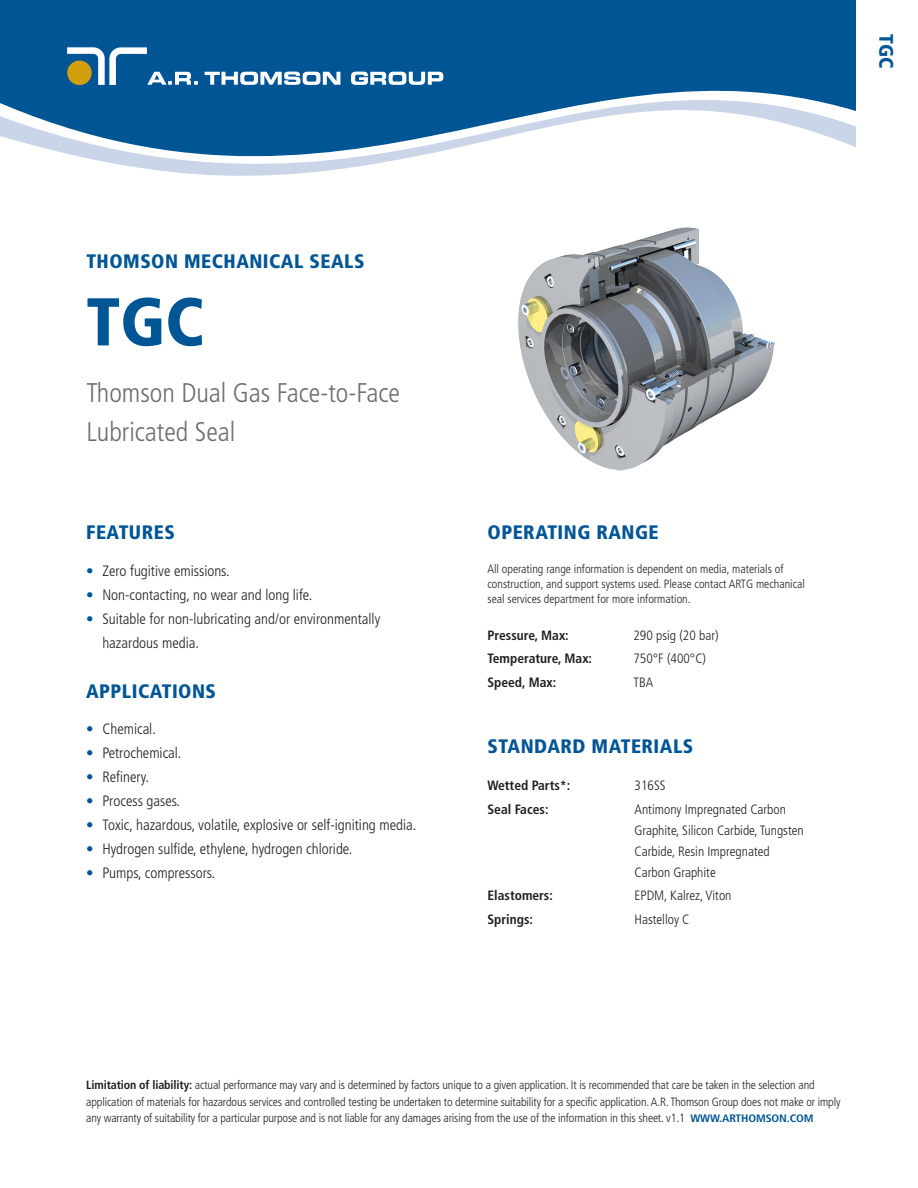
<style>
.page{position:relative;width:918px;height:1188px;background:#fff}
.page>*{position:absolute;margin:0;border:0;box-sizing:border-box;transform-origin:0 0}
.t1{font:900 condensed 67.5px "Frutiger LT Std";color:#005595}
.t2{font:300 condensed 27px/39px "Frutiger LT Std";color:#6c6d70}
.t3{font:900 condensed 19.5px "Frutiger LT Std";letter-spacing:.025em;color:#005595}
.t4{font:300 condensed 15px/24px "Frutiger LT Std";color:#231f20}
.t5{font:300 condensed 13.5px/21px "Frutiger LT Std";color:#231f20}
.t6{font:700 condensed 13.5px "Frutiger LT Std";color:#231f20}
.t7{font:300 condensed 12px/15px "Frutiger LT Std";letter-spacing:-.01em;color:#231f20}
.s1{color:#005595}
.s2{font-weight:700}
.s3{font-weight:700;font-size:10.8px;color:#005595}
</style>
<div class="page">
<div style="left:0;top:0;width:856px;height:98px;background:#005595"></div>
<svg style="left:0;top:98px;width:856px;height:78px"></svg>
<svg style="left:67px;top:47px;width:376px;height:38px"></svg>
<img style="left:517px;top:227px;width:258px;height:244px">
<h3 class="t3" style="left:898px;top:34px;width:36px;rotate:90deg">TGC</h3>
<h3 class="t3" style="left:86px;top:249px;width:280px">THOMSON MECHANICAL SEALS</h3>
<h1 class="t1" style="left:86px;top:281px;width:119px">TGC</h1>
<h2 class="t2" style="left:86px;top:374px;width:315px">Thomson Dual Gas Face-to-Face<br>Lubricated Seal</h2>
<h3 class="t3" style="left:86px;top:521px;width:90px">FEATURES</h3>
<p class="t4" style="left:86px;top:559px;width:145px"><span class="s1">•</span> Zero fugitive emissions.</p>
<p class="t4" style="left:86px;top:583px;width:228px"><span class="s1">•</span> Non-contacting, no wear and long life.</p>
<p class="t4" style="left:102px;top:607px;width:279px;text-indent:-16px"><span class="s1">•</span> Suitable for non-lubricating and/or environmentally hazardous media.</p>
<h3 class="t3" style="left:86px;top:679px;width:131px">APPLICATIONS</h3>
<p class="t4" style="left:86px;top:717px;width:71px"><span class="s1">•</span> Chemical.</p>
<p class="t4" style="left:86px;top:741px;width:97px"><span class="s1">•</span> Petrochemical.</p>
<p class="t4" style="left:86px;top:765px;width:65px"><span class="s1">•</span> Refinery.</p>
<p class="t4" style="left:86px;top:789px;width:95px"><span class="s1">•</span> Process gases.</p>
<p class="t4" style="left:86px;top:813px;width:332px"><span class="s1">•</span> Toxic, hazardous, volatile, explosive or self-igniting media.</p>
<p class="t4" style="left:86px;top:837px;width:268px"><span class="s1">•</span> Hydrogen sulfide, ethylene, hydrogen chloride.</p>
<p class="t4" style="left:86px;top:861px;width:131px"><span class="s1">•</span> Pumps, compressors.</p>
<h3 class="t3" style="left:488px;top:521px;width:173px">OPERATING RANGE</h3>
<p class="t7" style="left:488px;top:562px;width:319px">All operating range information is dependent on media, materials of construction, and support systems used. Please contact ARTG mechanical seal services department for more information.</p>
<p class="t6" style="left:488px;top:627px;width:83px">Pressure, Max:</p>
<p class="t5" style="left:633px;top:625px;width:87px">290 psig (20 bar)</p>
<p class="t6" style="left:488px;top:651px;width:106px">Temperature, Max:</p>
<p class="t5" style="left:633px;top:648px;width:74px">750°F (400°C)</p>
<p class="t6" style="left:488px;top:674px;width:70px">Speed, Max:</p>
<p class="t5" style="left:633px;top:672px;width:22px">TBA</p>
<h3 class="t3" style="left:488px;top:735px;width:207px">STANDARD MATERIALS</h3>
<p class="t6" style="left:488px;top:777px;width:84px">Wetted Parts*:</p>
<p class="t5" style="left:635px;top:775px;width:32px">316SS</p>
<p class="t6" style="left:488px;top:801px;width:63px">Seal Faces:</p>
<p class="t5" style="left:635px;top:799px;width:171px">Antimony Impregnated Carbon<br>Graphite, Silicon Carbide, Tungsten<br>Carbide, Resin Impregnated<br>Carbon Graphite</p>
<p class="t6" style="left:488px;top:888px;width:67px">Elastomers:</p>
<p class="t5" style="left:635px;top:885px;width:98px">EPDM, Kalrez, Viton</p>
<p class="t6" style="left:488px;top:911px;width:47px">Springs:</p>
<p class="t5" style="left:635px;top:909px;width:57px">Hastelloy C</p>
<p class="t7" style="left:86px;top:1077px;width:756px;line-height:16.5px"><span class="s2">Limitation of liability:</span> actual performance may vary and is determined by factors unique to a given application. It is recommended that care be taken in the selection and application of materials for hazardous services and controlled testing be undertaken to determine suitability for a specific application. A.R. Thomson Group does not make or imply any warranty of suitability for a particular purpose and is not liable for any damages arising from the use of the information in this sheet. v1.1 <span class="s3">WWW.ARTHOMSON.COM</span></p>
</div>
